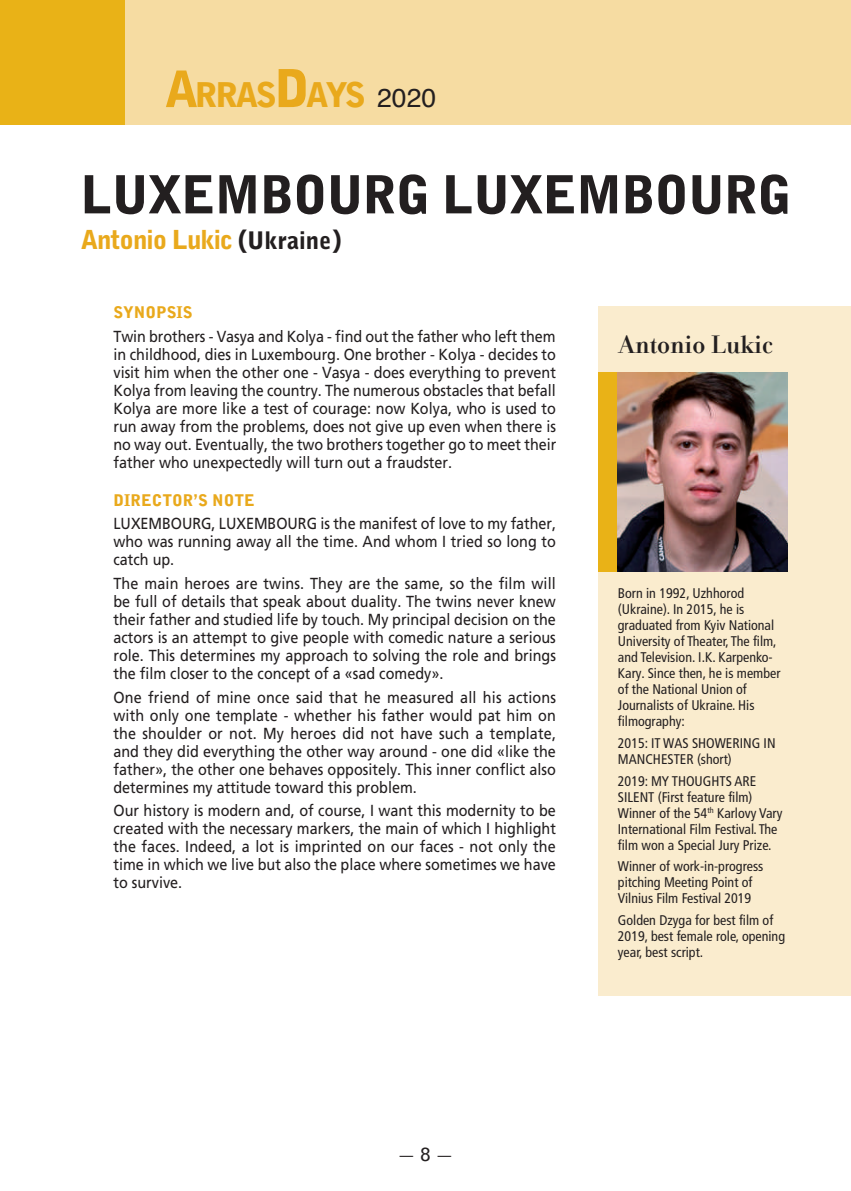
<style>
.page{position:relative;width:851px;height:1191px;background:#fff}
.page>*{position:absolute;margin:0;border:0;box-sizing:border-box;transform-origin:0 0}
.t1{font:900 52px "Bell Gothic";letter-spacing:-.025em;color:#231f20}
.t2{font:900 34px "Bell Gothic BT";letter-spacing:-.075em;color:#e9a91c}
.t3{font:900 26px "Bell Gothic";letter-spacing:-.04em;color:#e9a91c}
.t4{font:700 26px "Andrade Pro";letter-spacing:-.02em;color:#231f20}
.t5{font:700 18px "Bell Gothic";color:#231f20}
.t6{font:16px/18px "Frutiger LT Pro";color:#231f20;text-align:justify;scale:.9 1}
.t7{font:900 16px "Bell Gothic";color:#e9a91c}
.t8{font:condensed 14px/16px "Frutiger LT Pro";color:#231f20}
.s1{font-size:50px}
.s2{font-size:52px}
.s3{font-family:"Helvetica";font-weight:400;font-size:26px;color:#231f20}
.s4{color:#231f20}
.s5{font-size:24px;color:#231f20}
</style>
<div class="page">
<div style="left:116px;top:0;width:734px;height:125px;background:#f6dca2"></div>
<div style="left:0;top:0;width:125px;height:125px;background:#e9b217"></div>
<hr style="left:850px;top:0;width:1px;height:864px;background:#f6932f">
<div style="left:598px;top:306px;width:252px;height:689px;background:#faecce"></div>
<div style="left:598px;top:372px;width:19px;height:200px;background:#e9b217"></div>
<img style="left:617px;top:372px;width:170px;height:200px">
<h2 class="t2" style="left:164px;top:73px;width:273px"><span class="s1">A</span>RRAS<span class="s2">D</span>AYS <span class="s3">2020</span></h2>
<h1 class="t1" style="left:81px;top:164px;width:712px">LUXEMBOURG LUXEMBOURG</h1>
<h3 class="t3" style="left:81px;top:225px;width:262px">Antonio Lukic <span class="s4">(</span><span class="s5">Ukraine</span><span class="s4">)</span></h3>
<p class="t7" style="left:113px;top:303px;width:81px">SYNOPSIS</p>
<p class="t6" style="left:113px;top:327px;width:493px">Twin brothers - Vasya and Kolya - find out the father who left them in childhood, dies in Luxembourg. One brother - Kolya - decides to visit him when the other one - Vasya - does everything to prevent Kolya from leaving the country. The numerous obstacles that befall Kolya are more like a test of courage: now Kolya, who is used to run away from the problems, does not give up even when there is no way out. Eventually, the two brothers together go to meet their father who unexpectedly will turn out a fraudster.</p>
<p class="t7" style="left:113px;top:490px;width:143px">DIRECTOR’S NOTE</p>
<p class="t6" style="left:113px;top:515px;width:493px">LUXEMBOURG, LUXEMBOURG is the manifest of love to my father, who was running away all the time. And whom I tried so long to catch up.</p>
<p class="t6" style="left:113px;top:574px;width:493px">The main heroes are twins. They are the same, so the film will be full of details that speak about duality. The twins never knew their father and studied life by touch. My principal decision on the actors is an attempt to give people with comedic nature a serious role. This determines my approach to solving the role and brings the film closer to the concept of a «sad comedy».</p>
<p class="t6" style="left:113px;top:688px;width:493px">One friend of mine once said that he measured all his actions with only one template - whether his father would pat him on the shoulder or not. My heroes did not have such a template, and they did everything the other way around - one did «like the father», the other one behaves oppositely. This inner conflict also determines my attitude toward this problem.</p>
<p class="t6" style="left:113px;top:802px;width:493px">Our history is modern and, of course, I want this modernity to be created with the necessary markers, the main of which I highlight the faces. Indeed, a lot is imprinted on our faces - not only the time in which we live but also the place where sometimes we have to survive.</p>
<h3 class="t4" style="left:617px;top:327px;width:157px">Antonio Lukic</h3>
<p class="t8" style="left:617px;top:585px;width:164px">Born in 1992, Uzhhorod (Ukraine). In 2015, he is graduated from Kyiv National<br>University of Theater, The film, and Television. I.K. Karpenko-<br>Kary. Since then, he is member of the National Union of<br>Journalists of Ukraine. His filmography:</p>
<p class="t8" style="left:617px;top:735px;width:159px">2015: IT WAS SHOWERING IN<br>MANCHESTER (short)</p>
<p class="t8" style="left:617px;top:773px;width:166px">2019: MY THOUGHTS ARE<br>SILENT (First feature film)<br>Winner of the 54<sup>th</sup> Karlovy Vary<br>International Film Festival. The film won a Special Jury Prize.</p>
<p class="t8" style="left:617px;top:858px;width:147px">Winner of work-in-progress pitching Meeting Point of<br>Vilnius Film Festival 2019</p>
<p class="t8" style="left:617px;top:912px;width:169px">Golden Dzyga for best film of<br>2019, best female role, opening year, best script.</p>
<p class="t5" style="left:397px;top:1143px;width:57px">— 8 —</p>
</div>
